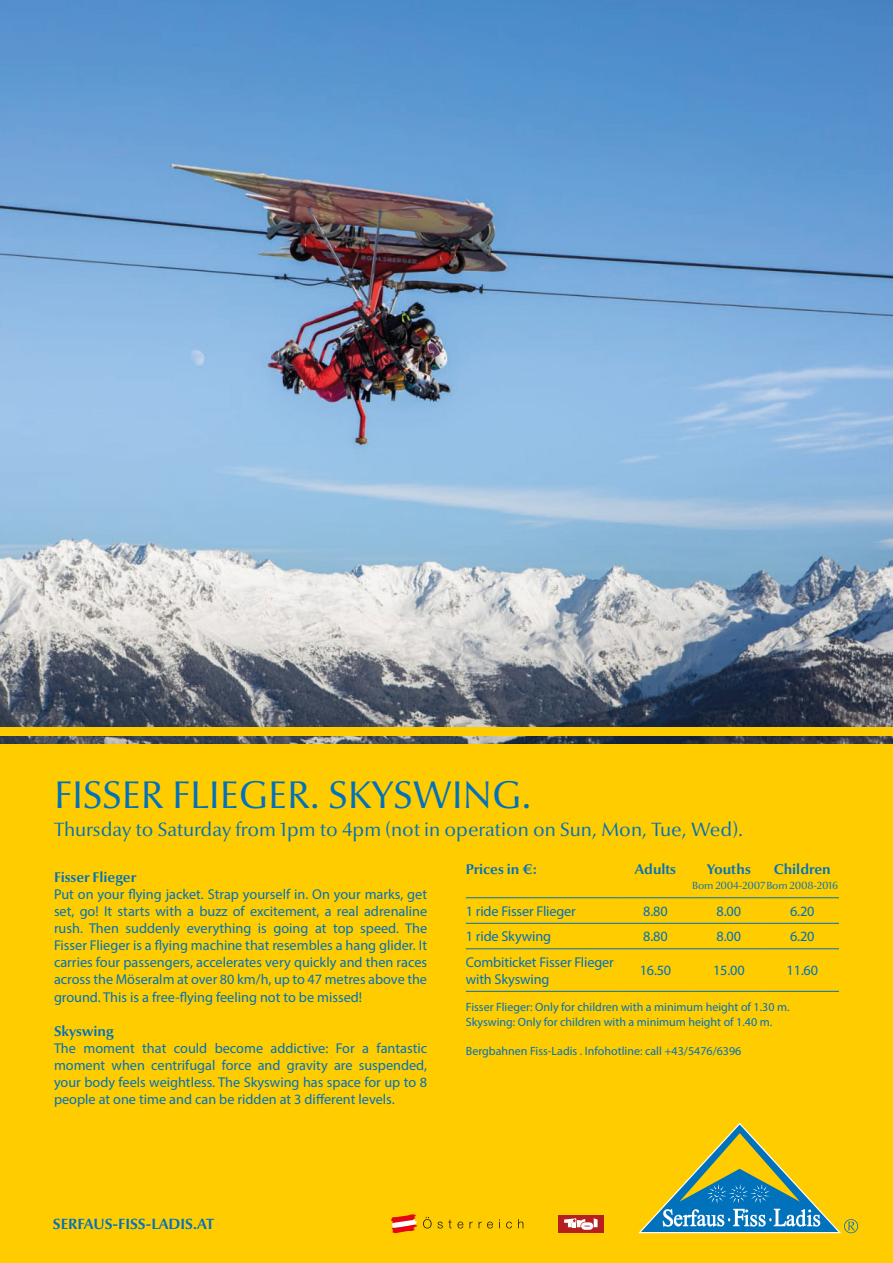
<style>
.page{position:relative;width:893px;height:1263px;background:#fff}
.page>*{position:absolute;margin:0;border:0;box-sizing:border-box;transform-origin:0 0}
.t1{font:39px "Optima Nova LT Pro";color:#0071bb}
.t2{font:19.5px "Optima Nova LT Pro";color:#0071bb}
.t3{font:700 15px "Optima Nova LT Pro";color:#0071bb}
.t4{font:14.25px/17.1px "Myriad Pro";letter-spacing:-.005em;color:#0071bb;text-align:justify}
.t5{font:700 14.25px "Optima Nova LT Pro";color:#0071bb}
.t6{font:12px/14.4px "Myriad Pro";color:#0071bb}
.t7{font:10.5px "Optima Nova LT Pro";letter-spacing:-.02em;color:#0071bb}
</style>
<div class="page">
<img style="left:0;top:0;width:893px;height:744px">
<div style="left:0;top:744px;width:893px;height:519px;background:#fc0"></div>
<div style="left:0;top:727px;width:893px;height:9px;background:#fc0"></div>
<div style="left:558px;top:1215px;width:45px;height:17px;background:#b61f1f"></div>
<svg style="left:564px;top:1218px;width:34px;height:12px"></svg>
<svg style="left:638px;top:1122px;width:220px;height:112px"></svg>
<svg style="left:423px;top:1217px;width:40px;height:11px"></svg>
<svg style="left:469px;top:1221px;width:4px;height:7px"></svg>
<svg style="left:479px;top:1221px;width:14px;height:7px"></svg>
<svg style="left:506px;top:1221px;width:6px;height:7px"></svg>
<svg style="left:518px;top:1219px;width:5px;height:9px"></svg>
<svg style="left:391px;top:1214px;width:26px;height:19px"></svg>
<hr style="left:466px;top:897px;width:153px;height:1px;background:#0071bb">
<hr style="left:619px;top:897px;width:73px;height:1px;background:#0071bb">
<hr style="left:692px;top:897px;width:74px;height:1px;background:#0071bb">
<hr style="left:766px;top:897px;width:73px;height:1px;background:#0071bb">
<hr style="left:466px;top:923px;width:153px;height:1px;background:#0071bb">
<hr style="left:619px;top:923px;width:73px;height:1px;background:#0071bb">
<hr style="left:692px;top:923px;width:74px;height:1px;background:#0071bb">
<hr style="left:766px;top:923px;width:73px;height:1px;background:#0071bb">
<hr style="left:466px;top:948px;width:153px;height:1px;background:#0071bb">
<hr style="left:619px;top:948px;width:73px;height:1px;background:#0071bb">
<hr style="left:692px;top:948px;width:74px;height:1px;background:#0071bb">
<hr style="left:766px;top:948px;width:73px;height:1px;background:#0071bb">
<hr style="left:466px;top:991px;width:153px;height:1px;background:#0071bb">
<hr style="left:619px;top:991px;width:73px;height:1px;background:#0071bb">
<hr style="left:692px;top:991px;width:74px;height:1px;background:#0071bb">
<hr style="left:766px;top:991px;width:73px;height:1px;background:#0071bb">
<h1 class="t1" style="left:54px;top:771px;width:479px">FISSER FLIEGER. SKYSWING.</h1>
<h2 class="t2" style="left:54px;top:817px;width:691px">Thursday to Saturday from 1pm to 4pm (not in operation on Sun, Mon, Tue, Wed).</h2>
<p class="t5" style="left:54px;top:868px;width:84px">Fisser Flieger</p>
<p class="t4" style="left:54px;top:885px;width:375px">Put on your flying jacket. Strap yourself in. On your marks, get set, go! It starts with a buzz of excitement, a real adrenaline rush. Then suddenly everything is going at top speed. The Fisser Flieger is a flying machine that resembles a hang glider. It carries four passengers, accelerates very quickly and then races across the Möseralm at over 80 km/h, up to 47 metres above the ground. This is a free-flying feeling not to be missed!</p>
<p class="t5" style="left:54px;top:1022px;width:61px">Skyswing</p>
<p class="t4" style="left:54px;top:1039px;width:375px">The moment that could become addictive: For a fantastic moment when centrifugal force and gravity are suspended, your body feels weightless. The Skyswing has space for up to 8 people at one time and can be ridden at 3 different levels.</p>
<p class="t5" style="left:466px;top:861px;width:73px">Prices in €:</p>
<p class="t5" style="left:635px;top:861px;width:43px">Adults</p>
<p class="t5" style="left:707px;top:861px;width:46px">Youths</p>
<p class="t7" style="left:692px;top:879px;width:148px">Born 2004-2007Born 2008-2016</p>
<p class="t5" style="left:774px;top:861px;width:58px">Children</p>
<p class="t4" style="left:466px;top:902px;width:112px">1 ride Fisser Flieger</p>
<p class="t4" style="left:643px;top:902px;width:26px">8.80</p>
<p class="t4" style="left:717px;top:902px;width:26px">8.00</p>
<p class="t4" style="left:790px;top:902px;width:26px">6.20</p>
<p class="t4" style="left:466px;top:928px;width:87px">1 ride Skywing</p>
<p class="t4" style="left:643px;top:928px;width:26px">8.80</p>
<p class="t4" style="left:717px;top:928px;width:26px">8.00</p>
<p class="t4" style="left:790px;top:928px;width:26px">6.20</p>
<p class="t4" style="left:466px;top:953px;width:150px">Combiticket Fisser Flieger with Skyswing</p>
<p class="t4" style="left:640px;top:962px;width:33px">16.50</p>
<p class="t4" style="left:713px;top:962px;width:33px">15.00</p>
<p class="t4" style="left:786px;top:962px;width:33px">11.60</p>
<p class="t6" style="left:466px;top:1000px;width:325px">Fisser Flieger: Only for children with a minimum height of 1.30 m.<br>Skyswing: Only for children with a minimum height of 1.40 m.</p>
<p class="t6" style="left:466px;top:1043px;width:277px">Bergbahnen Fiss-Ladis . Infohotline: call +43/5476/6396</p>
<p class="t3" style="left:53px;top:1215px;width:163px">SERFAUS-FISS-LADIS.AT</p>
</div>
